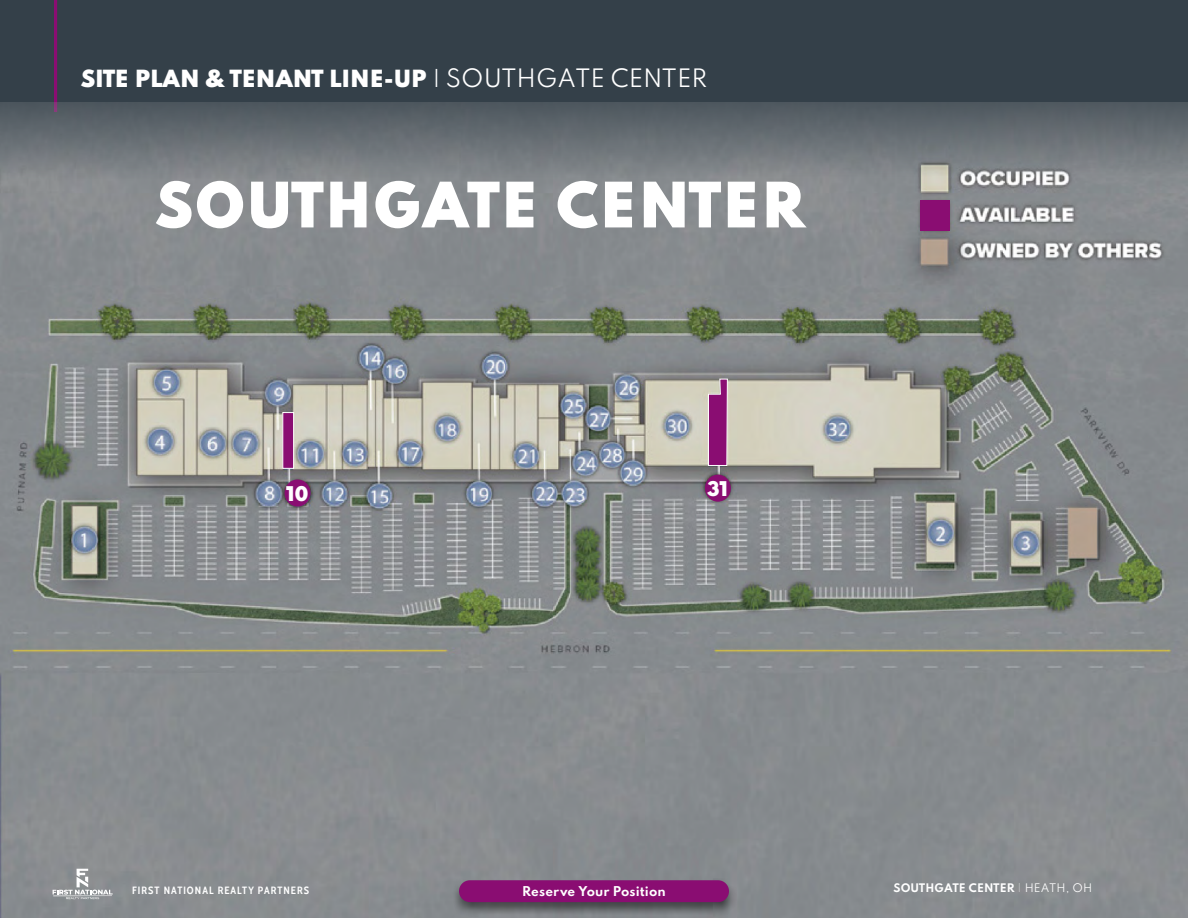
<style>
.page{position:relative;width:1188px;height:918px;background:#344049}
.page>*{position:absolute;margin:0;border:0;box-sizing:border-box;transform-origin:0 0}
.t1{font:900 55.5px "Spartan";letter-spacing:.03em;color:#fff}
.t2{font:900 21px "Spartan";color:#fff}
.t3{font:900 18px "Spartan";color:#fff}
.t4{font:700 12px "Spartan";letter-spacing:.01em;color:#fff}
.t5{font:700 10.5px "Cabin Condensed";letter-spacing:.1em;color:#fff}
.t6{font:700 10.5px "Spartan";letter-spacing:.01em;color:#fff}
.s1{font-weight:400}
.s2{font-weight:400;font-size:22.5px}
.s3{font-weight:100}
</style>
<div class="page">
<hr style="left:54px;top:0;width:3px;height:112px;background:#8a0d72">
<img style="left:0;top:103px;width:1188px;height:815px">
<div style="left:920px;top:200px;width:29px;height:31px;background:#8a0d72"></div>
<svg style="left:708px;top:378px;width:20px;height:88px;background:#9e408a"></svg>
<div style="left:282px;top:412px;width:12px;height:57px;background:#8a0d72;border:1px solid #fff"></div>
<div style="left:705px;top:475px;width:26px;height:27px;background:#8a0d72;border-radius:50%"></div>
<div style="left:285px;top:480px;width:26px;height:27px;background:#8a0d72;border-radius:50%"></div>
<div style="left:451px;top:878px;width:286px;height:39px;background:#000;opacity:.5"></div>
<div style="left:459px;top:880px;width:270px;height:22px;background:#8a0d72;border-radius:11px"></div>
<svg style="left:53px;top:869px;width:60px;height:30px;background:#a0a2a5"></svg>
<p class="t2" style="left:81px;top:62px;width:628px">SITE PLAN &amp; TENANT LINE-UP <span class="s1">|</span> <span class="s2">SOUTHGATE CENTER</span></p>
<h1 class="t1" style="left:156px;top:164px;width:651px">SOUTHGATE CENTER</h1>
<p class="t3" style="left:287px;top:480px;width:23px">10</p>
<p class="t3" style="left:708px;top:475px;width:22px">31</p>
<p class="t5" style="left:132px;top:882px;width:179px">FIRST NATIONAL REALTY PARTNERS</p>
<p class="t4" style="left:522px;top:882px;width:145px">Reserve Your Position</p>
<p class="t6" style="left:893px;top:880px;width:200px">SOUTHGATE CENTER <span class="s3">|</span> <span class="s1">HEATH, OH</span></p>
</div>
